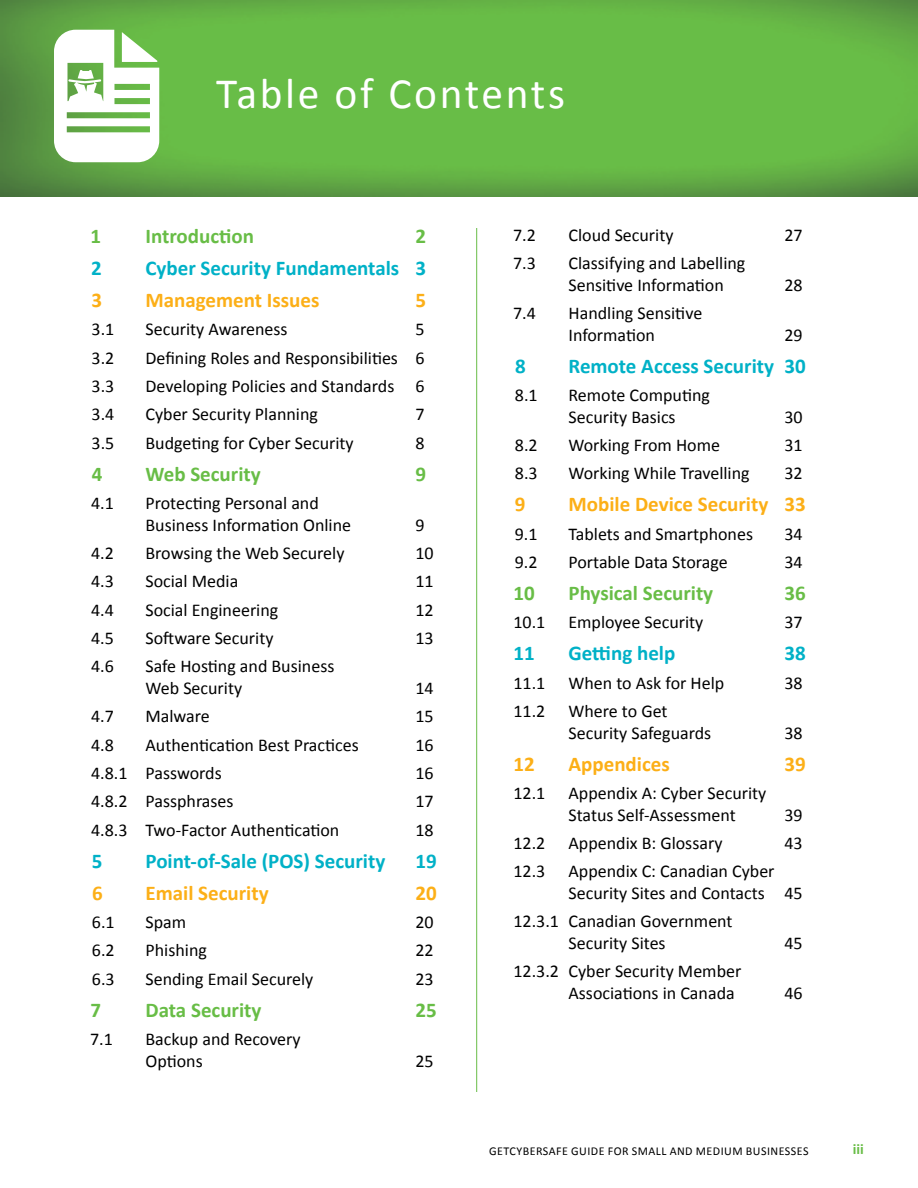
<style>
.page{position:relative;width:918px;height:1188px;background:#fff}
.page>*{position:absolute;margin:0;border:0;box-sizing:border-box;transform-origin:0 0}
.t1{font:43.5px "Calibri";letter-spacing:.06em;color:#fff}
.t2{font:700 21px "Calibri";color:#00b1c7}
.t3{font:700 21px "Calibri";color:#fcaf17}
.t4{font:700 21px "Calibri";color:#68bd46}
.t5{font:18px/21.6px "Calibri";color:#000}
.t6{font:700 15px "Calibri";color:#68bd46}
.t7{font:12px "Calibri";letter-spacing:.04em;color:#000}
</style>
<div class="page">
<img style="left:0;top:0;width:918px;height:196px">
<svg style="left:54px;top:30px;width:105px;height:132px"></svg>
<hr style="left:476px;top:228px;width:1px;height:864px;background:#68bd46">
<h1 class="t1" style="left:216px;top:66px;width:351px">Table of Contents</h1>
<p class="t4" style="left:91px;top:223px;width:12px">1</p>
<p class="t4" style="left:145px;top:223px;width:110px">Introduction</p>
<p class="t4" style="left:415px;top:223px;width:12px">2</p>
<p class="t2" style="left:91px;top:255px;width:12px">2</p>
<p class="t2" style="left:145px;top:255px;width:282px">Cyber Security Fundamentals 3</p>
<p class="t3" style="left:92px;top:287px;width:12px">3</p>
<p class="t3" style="left:145px;top:287px;width:175px">Management Issues</p>
<p class="t3" style="left:415px;top:287px;width:12px">5</p>
<p class="t5" style="left:92px;top:319px;width:24px">3.1</p>
<p class="t5" style="left:146px;top:319px;width:144px">Security Awareness</p>
<p class="t5" style="left:416px;top:319px;width:11px">5</p>
<p class="t5" style="left:92px;top:347px;width:24px">3.2</p>
<p class="t5" style="left:146px;top:347px;width:281px">Defining Roles and Responsibilities 6</p>
<p class="t5" style="left:92px;top:375px;width:24px">3.3</p>
<p class="t5" style="left:146px;top:375px;width:281px">Developing Policies and Standards 6</p>
<p class="t5" style="left:92px;top:404px;width:24px">3.4</p>
<p class="t5" style="left:146px;top:404px;width:174px">Cyber Security Planning</p>
<p class="t5" style="left:416px;top:404px;width:11px">7</p>
<p class="t5" style="left:92px;top:432px;width:24px">3.5</p>
<p class="t5" style="left:146px;top:432px;width:210px">Budgeting for Cyber Security</p>
<p class="t5" style="left:416px;top:432px;width:11px">8</p>
<p class="t4" style="left:92px;top:460px;width:12px">4</p>
<p class="t4" style="left:145px;top:460px;width:117px">Web Security</p>
<p class="t4" style="left:415px;top:460px;width:12px">9</p>
<p class="t5" style="left:91px;top:492px;width:24px">4.1</p>
<p class="t5" style="left:146px;top:492px;width:207px">Protecting Personal and<br>Business Information Online</p>
<p class="t5" style="left:416px;top:514px;width:11px">9</p>
<p class="t5" style="left:91px;top:542px;width:24px">4.2</p>
<p class="t5" style="left:146px;top:542px;width:200px">Browsing the Web Securely</p>
<p class="t5" style="left:415px;top:542px;width:20px">10</p>
<p class="t5" style="left:91px;top:571px;width:24px">4.3</p>
<p class="t5" style="left:146px;top:571px;width:94px">Social Media</p>
<p class="t5" style="left:415px;top:571px;width:20px">11</p>
<p class="t5" style="left:91px;top:599px;width:24px">4.4</p>
<p class="t5" style="left:146px;top:599px;width:134px">Social Engineering</p>
<p class="t5" style="left:415px;top:599px;width:20px">12</p>
<p class="t5" style="left:91px;top:627px;width:24px">4.5</p>
<p class="t5" style="left:146px;top:627px;width:130px">Software Security</p>
<p class="t5" style="left:416px;top:627px;width:20px">13</p>
<p class="t5" style="left:91px;top:656px;width:24px">4.6</p>
<p class="t5" style="left:146px;top:656px;width:190px">Safe Hosting and Business<br>Web Security</p>
<p class="t5" style="left:416px;top:677px;width:20px">14</p>
<p class="t5" style="left:91px;top:706px;width:24px">4.7</p>
<p class="t5" style="left:146px;top:706px;width:66px">Malware</p>
<p class="t5" style="left:416px;top:706px;width:20px">15</p>
<p class="t5" style="left:91px;top:734px;width:24px">4.8</p>
<p class="t5" style="left:146px;top:734px;width:215px">Authentication Best Practices</p>
<p class="t5" style="left:416px;top:734px;width:20px">16</p>
<p class="t5" style="left:91px;top:762px;width:132px">4.8.1 Passwords</p>
<p class="t5" style="left:416px;top:762px;width:20px">16</p>
<p class="t5" style="left:91px;top:791px;width:144px">4.8.2 Passphrases</p>
<p class="t5" style="left:416px;top:791px;width:20px">17</p>
<p class="t5" style="left:91px;top:819px;width:250px">4.8.3 Two-Factor Authentication</p>
<p class="t5" style="left:416px;top:819px;width:20px">18</p>
<p class="t2" style="left:92px;top:847px;width:12px">5</p>
<p class="t2" style="left:146px;top:847px;width:241px">Point-of-Sale (POS) Security</p>
<p class="t2" style="left:416px;top:847px;width:23px">19</p>
<p class="t3" style="left:92px;top:879px;width:12px">6</p>
<p class="t3" style="left:146px;top:879px;width:125px">Email Security</p>
<p class="t3" style="left:416px;top:879px;width:23px">20</p>
<p class="t5" style="left:92px;top:911px;width:24px">6.1</p>
<p class="t5" style="left:146px;top:911px;width:42px">Spam</p>
<p class="t5" style="left:416px;top:911px;width:20px">20</p>
<p class="t5" style="left:92px;top:940px;width:24px">6.2</p>
<p class="t5" style="left:146px;top:940px;width:63px">Phishing</p>
<p class="t5" style="left:416px;top:940px;width:20px">22</p>
<p class="t5" style="left:92px;top:968px;width:24px">6.3</p>
<p class="t5" style="left:146px;top:968px;width:169px">Sending Email Securely</p>
<p class="t5" style="left:416px;top:968px;width:20px">23</p>
<p class="t4" style="left:90px;top:996px;width:12px">7</p>
<p class="t4" style="left:146px;top:996px;width:118px">Data Security</p>
<p class="t4" style="left:416px;top:996px;width:23px">25</p>
<p class="t5" style="left:90px;top:1028px;width:24px">7.1</p>
<p class="t5" style="left:145px;top:1028px;width:157px">Backup and Recovery<br>Options</p>
<p class="t5" style="left:415px;top:1050px;width:20px">25</p>
<p class="t5" style="left:513px;top:224px;width:24px">7.2</p>
<p class="t5" style="left:568px;top:224px;width:107px">Cloud Security</p>
<p class="t5" style="left:784px;top:224px;width:20px">27</p>
<p class="t5" style="left:513px;top:253px;width:24px">7.3</p>
<p class="t5" style="left:568px;top:253px;width:178px">Classifying and Labelling<br>Sensitive Information</p>
<p class="t5" style="left:784px;top:274px;width:20px">28</p>
<p class="t5" style="left:513px;top:302px;width:24px">7.4</p>
<p class="t5" style="left:568px;top:302px;width:135px">Handling Sensitive<br>Information</p>
<p class="t5" style="left:784px;top:324px;width:20px">29</p>
<p class="t2" style="left:515px;top:352px;width:12px">8</p>
<p class="t2" style="left:568px;top:352px;width:239px">Remote Access Security 30</p>
<p class="t5" style="left:515px;top:384px;width:24px">8.1</p>
<p class="t5" style="left:568px;top:384px;width:143px">Remote Computing<br>Security Basics</p>
<p class="t5" style="left:784px;top:406px;width:20px">30</p>
<p class="t5" style="left:515px;top:434px;width:24px">8.2</p>
<p class="t5" style="left:568px;top:434px;width:153px">Working From Home</p>
<p class="t5" style="left:784px;top:434px;width:20px">31</p>
<p class="t5" style="left:515px;top:463px;width:24px">8.3</p>
<p class="t5" style="left:568px;top:463px;width:183px">Working While Travelling</p>
<p class="t5" style="left:784px;top:463px;width:20px">32</p>
<p class="t3" style="left:515px;top:491px;width:12px">9</p>
<p class="t3" style="left:568px;top:491px;width:239px">Mobile Device Security 33</p>
<p class="t5" style="left:515px;top:523px;width:24px">9.1</p>
<p class="t5" style="left:568px;top:523px;width:186px">Tablets and Smartphones</p>
<p class="t5" style="left:784px;top:523px;width:20px">34</p>
<p class="t5" style="left:515px;top:551px;width:24px">9.2</p>
<p class="t5" style="left:568px;top:551px;width:161px">Portable Data Storage</p>
<p class="t5" style="left:784px;top:551px;width:20px">34</p>
<p class="t4" style="left:514px;top:580px;width:23px">10</p>
<p class="t4" style="left:568px;top:580px;width:146px">Physical Security</p>
<p class="t4" style="left:785px;top:580px;width:23px">36</p>
<p class="t5" style="left:514px;top:612px;width:33px">10.1</p>
<p class="t5" style="left:568px;top:612px;width:136px">Employee Security</p>
<p class="t5" style="left:784px;top:612px;width:20px">37</p>
<p class="t2" style="left:514px;top:640px;width:23px">11</p>
<p class="t2" style="left:568px;top:640px;width:108px">Getting help</p>
<p class="t2" style="left:785px;top:640px;width:23px">38</p>
<p class="t5" style="left:514px;top:672px;width:33px">11.1</p>
<p class="t5" style="left:568px;top:672px;width:157px">When to Ask for Help</p>
<p class="t5" style="left:784px;top:672px;width:20px">38</p>
<p class="t5" style="left:514px;top:700px;width:33px">11.2</p>
<p class="t5" style="left:568px;top:700px;width:144px">Where to Get<br>Security Safeguards</p>
<p class="t5" style="left:785px;top:722px;width:20px">38</p>
<p class="t3" style="left:514px;top:750px;width:23px">12</p>
<p class="t3" style="left:568px;top:750px;width:103px">Appendices</p>
<p class="t3" style="left:785px;top:750px;width:23px">39</p>
<p class="t5" style="left:514px;top:782px;width:33px">12.1</p>
<p class="t5" style="left:568px;top:782px;width:199px">Appendix A: Cyber Security<br>Status Self-Assessment</p>
<p class="t5" style="left:785px;top:804px;width:20px">39</p>
<p class="t5" style="left:514px;top:832px;width:33px">12.2</p>
<p class="t5" style="left:568px;top:832px;width:156px">Appendix B: Glossary</p>
<p class="t5" style="left:784px;top:832px;width:20px">43</p>
<p class="t5" style="left:514px;top:860px;width:33px">12.3</p>
<p class="t5" style="left:568px;top:860px;width:236px">Appendix C: Canadian Cyber<br>Security Sites and Contacts 45</p>
<p class="t5" style="left:569px;top:910px;width:166px;text-indent:-55px">12.3.1 Canadian Government<br>Security Sites</p>
<p class="t5" style="left:785px;top:932px;width:20px">45</p>
<p class="t5" style="left:569px;top:960px;width:174px;text-indent:-55px">12.3.2 Cyber Security Member<br>Associations in Canada</p>
<p class="t5" style="left:785px;top:982px;width:20px">46</p>
<p class="t7" style="left:489px;top:1143px;width:320px">GetCyberSafe Guide for Small and M edium Businesses</p>
<p class="t6" style="left:853px;top:1139px;width:13px">iii</p>
</div>
